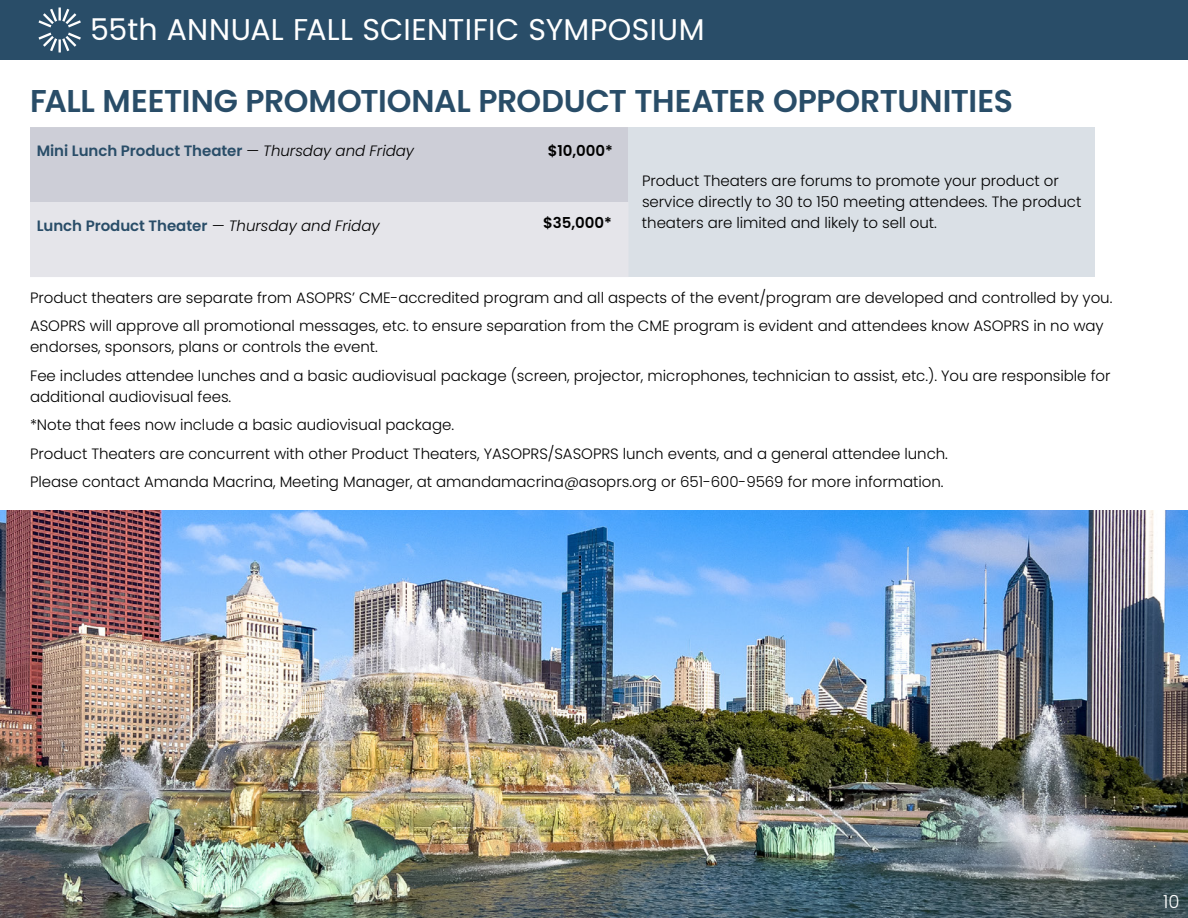
<style>
.page{position:relative;width:1188px;height:918px;background:#fff}
.page>*{position:absolute;margin:0;border:0;box-sizing:border-box;transform-origin:0 0}
.Head_1{font:600 31.5px "Poppins";letter-spacing:-.015em;color:#294d68}
.t1{font:30px "Poppins";letter-spacing:.01em;color:#fff}
.Head_1-2{font:300 18px "Poppins";color:#fff}
.t2{font:300 15px/21px "Poppins";letter-spacing:-.005em;color:#000}
.t3{font:600 15px "Poppins";letter-spacing:-.005em;color:#294d68}
.t4{font:600 15px "Poppins";letter-spacing:-.005em;color:#000}
.s1{font-weight:300;color:#000}
.s2{font-weight:300;font-style:italic;color:#000}
</style>
<div class="page">
<img style="left:0;top:510px;width:1188px;height:408px">
<div style="left:30px;top:127px;width:598px;height:75px;background:#cdced7"></div>
<div style="left:628px;top:127px;width:467px;height:150px;background:#dae0e6"></div>
<div style="left:30px;top:202px;width:598px;height:75px;background:#e5e5ea"></div>
<div style="left:0;top:0;width:1188px;height:60px;background:#294d68"></div>
<svg style="left:39px;top:33px;width:42px;height:19px"></svg>
<svg style="left:39px;top:7px;width:42px;height:20px"></svg>
<p class="t1" style="left:90px;top:13px;width:616px">55th ANNUAL FALL SCIENTIFIC SYMPOSIUM</p>
<p class="Head_1" style="left:30px;top:83px;width:985px">FALL MEETING PROMOTIONAL PRODUCT THEATER OPPORTUNITIES</p>
<p class="t3" style="left:37px;top:142px;width:379px">Mini Lunch Product Theater <span class="s1">—</span> <span class="s2">Thursday and Friday</span></p>
<p class="t3" style="left:37px;top:217px;width:344px">Lunch Product Theater <span class="s2">— Thursday and Friday</span></p>
<p class="t4" style="left:548px;top:142px;width:67px">$10,000*</p>
<p class="t2" style="left:642px;top:170px;width:441px">Product Theaters are forums to promote your product or service directly to 30 to 150 meeting attendees. The product</p>
<p class="t4" style="left:543px;top:215px;width:70px">$35,000*</p>
<p class="t2" style="left:642px;top:212px;width:296px">theaters are limited and likely to sell out.</p>
<p class="t2" style="left:30px;top:287px;width:1084px">Product theaters are separate from ASOPRS’ CME-accredited program and all aspects of the event/program are developed and controlled by you.</p>
<p class="t2" style="left:30px;top:315px;width:1075px">ASOPRS will approve all promotional messages, etc. to ensure separation from the CME program is evident and attendees know ASOPRS in no way endorses, sponsors, plans or controls the event.</p>
<p class="t2" style="left:30px;top:365px;width:1082px">Fee includes attendee lunches and a basic audiovisual package (screen, projector, microphones, technician to assist, etc.). You are responsible for additional audiovisual fees.</p>
<p class="t2" style="left:30px;top:414px;width:426px">*Note that fees now include a basic audiovisual package.</p>
<p class="t2" style="left:30px;top:443px;width:920px">Product Theaters are concurrent with other Product Theaters, YASOPRS/SASOPRS lunch events, and a general attendee lunch.</p>
<p class="t2" style="left:30px;top:471px;width:915px">Please contact Amanda Macrina, Meeting Manager, at amandamacrina@asoprs.org or 651-600-9569 for more information.</p>
<p class="Head_1-2" style="left:1163px;top:891px;width:18px">10</p>
</div>
